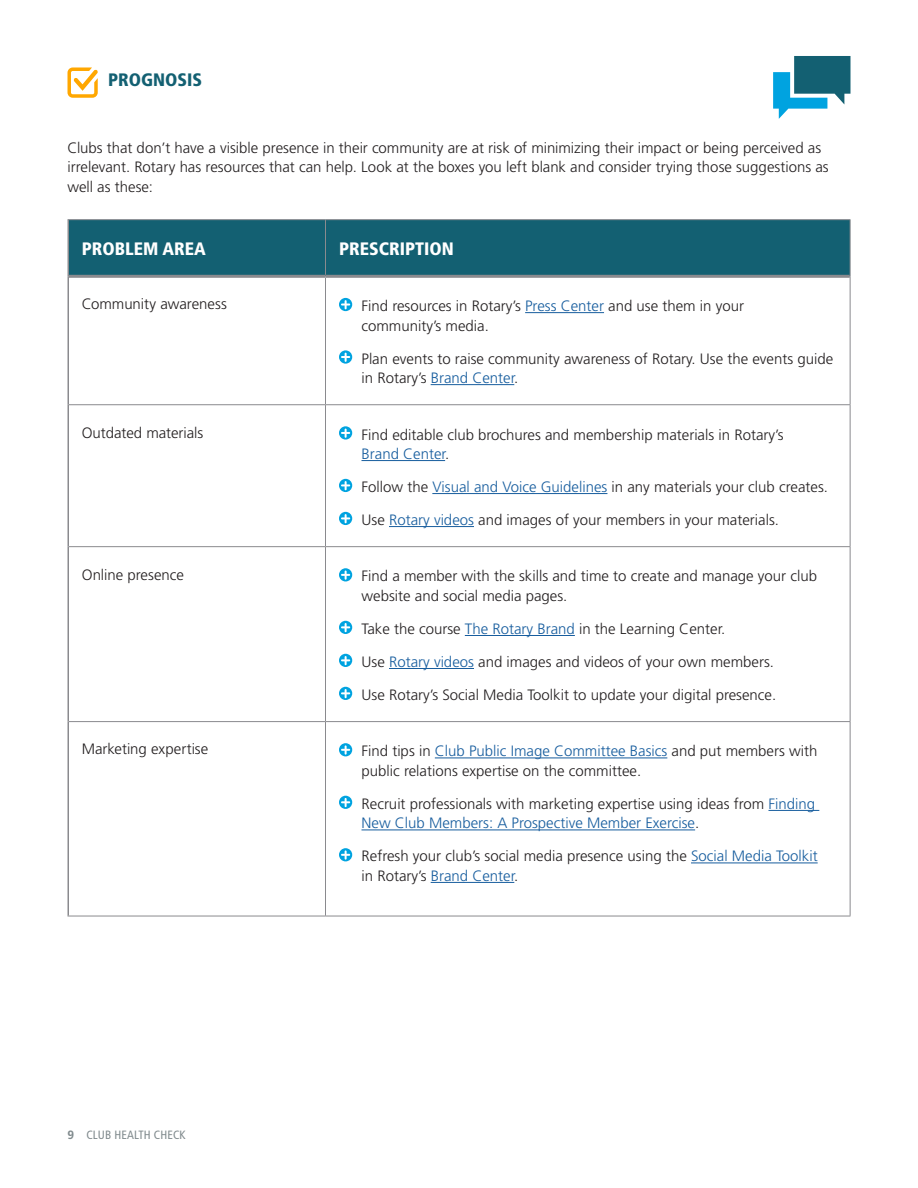
<style>
.page{position:relative;width:918px;height:1188px;background:#fff}
.page>*{position:absolute;margin:0;border:0;box-sizing:border-box;transform-origin:0 0}
.t1{font:900 condensed 18px "Frutiger LT Std";color:#fff}
.Prognisis-Head{font:900 condensed 18px "Frutiger LT Std";color:#136072}
.Prescription{font:300 15px/19.5px "Frutiger LT Std";color:#231f20}
.Body{font:300 15px/19.5px "Frutiger LT Std";color:#231f20}
.t2{font:condensed 12px "Frutiger LT Std";letter-spacing:.01em;color:#808a8d}
.s1{color:#175d9e}
.s2{font-weight:700;font-stretch:normal}
</style>
<div class="page">
<div style="left:69px;top:220px;width:781px;height:55px;background:#136072"></div>
<hr style="left:68px;top:219px;width:258px;height:1px;background:#8a8a8e">
<hr style="left:326px;top:219px;width:524px;height:1px;background:#8a8a8e">
<hr style="left:325px;top:220px;width:1px;height:55px;background:#8a8a8e">
<hr style="left:850px;top:220px;width:1px;height:56px;background:#8a8a8e">
<hr style="left:325px;top:278px;width:1px;height:126px;background:#8a8a8e">
<hr style="left:850px;top:276px;width:1px;height:128px;background:#8a8a8e">
<hr style="left:69px;top:404px;width:257px;height:1px;background:#8a8a8e">
<hr style="left:326px;top:404px;width:524px;height:1px;background:#8a8a8e">
<hr style="left:325px;top:405px;width:1px;height:141px;background:#8a8a8e">
<hr style="left:850px;top:405px;width:1px;height:141px;background:#8a8a8e">
<hr style="left:69px;top:546px;width:257px;height:1px;background:#8a8a8e">
<hr style="left:326px;top:546px;width:524px;height:1px;background:#8a8a8e">
<hr style="left:325px;top:547px;width:1px;height:174px;background:#8a8a8e">
<hr style="left:850px;top:547px;width:1px;height:174px;background:#8a8a8e">
<hr style="left:69px;top:721px;width:257px;height:1px;background:#8a8a8e">
<hr style="left:326px;top:721px;width:524px;height:1px;background:#8a8a8e">
<hr style="left:325px;top:722px;width:1px;height:194px;background:#8a8a8e">
<hr style="left:850px;top:722px;width:1px;height:194px;background:#8a8a8e">
<hr style="left:68px;top:916px;width:258px;height:1px;background:#8a8a8e">
<hr style="left:326px;top:916px;width:524px;height:1px;background:#8a8a8e">
<hr style="left:68px;top:220px;width:1px;height:56px;background:#8a8a8e">
<hr style="left:68px;top:276px;width:1px;height:129px;background:#8a8a8e">
<hr style="left:68px;top:405px;width:1px;height:142px;background:#8a8a8e">
<hr style="left:68px;top:547px;width:1px;height:175px;background:#8a8a8e">
<hr style="left:68px;top:722px;width:1px;height:194px;background:#8a8a8e">
<hr style="left:69px;top:275px;width:257px;height:3px;background:#8a8a8e">
<hr style="left:326px;top:275px;width:524px;height:3px;background:#8a8a8e">
<hr style="left:525px;top:312px;width:79px;height:1px;background:#175d9e">
<hr style="left:431px;top:384px;width:83px;height:1px;background:#175d9e">
<svg style="left:339px;top:298px;width:13px;height:13px"></svg>
<svg style="left:339px;top:350px;width:13px;height:14px"></svg>
<hr style="left:362px;top:460px;width:83px;height:1px;background:#175d9e">
<hr style="left:432px;top:493px;width:175px;height:1px;background:#175d9e">
<hr style="left:389px;top:526px;width:85px;height:1px;background:#175d9e">
<svg style="left:339px;top:426px;width:13px;height:14px"></svg>
<svg style="left:339px;top:479px;width:13px;height:13px"></svg>
<svg style="left:339px;top:512px;width:13px;height:13px"></svg>
<hr style="left:465px;top:635px;width:110px;height:1px;background:#175d9e">
<hr style="left:389px;top:668px;width:85px;height:1px;background:#175d9e">
<svg style="left:339px;top:568px;width:13px;height:13px"></svg>
<svg style="left:339px;top:621px;width:13px;height:13px"></svg>
<svg style="left:339px;top:654px;width:13px;height:13px"></svg>
<svg style="left:339px;top:687px;width:13px;height:13px"></svg>
<hr style="left:435px;top:758px;width:232px;height:1px;background:#175d9e">
<hr style="left:768px;top:810px;width:51px;height:1px;background:#175d9e">
<hr style="left:362px;top:830px;width:333px;height:1px;background:#175d9e">
<hr style="left:691px;top:863px;width:127px;height:1px;background:#175d9e">
<hr style="left:431px;top:882px;width:83px;height:1px;background:#175d9e">
<svg style="left:339px;top:743px;width:13px;height:13px"></svg>
<svg style="left:339px;top:796px;width:13px;height:13px"></svg>
<svg style="left:339px;top:848px;width:13px;height:13px"></svg>
<svg style="left:68px;top:68px;width:30px;height:30px"></svg>
<svg style="left:773px;top:56px;width:78px;height:63px"></svg>
<p class="Prognisis-Head" style="left:108px;top:68px;width:96px">PROGNOSIS</p>
<p class="Body" style="left:68px;top:138px;width:763px">Clubs that don’t have a visible presence in their community are at risk of minimizing their impact or being perceived as irrelevant. Rotary has resources that can help. Look at the boxes you left blank and consider trying those suggestions as well as these:</p>
<p class="t1" style="left:82px;top:238px;width:126px">PROBLEM AREA</p>
<p class="t1" style="left:339px;top:238px;width:116px">PRESCRIPTION</p>
<p class="Body" style="left:82px;top:294px;width:147px">Community awareness</p>
<p class="Prescription" style="left:362px;top:296px;width:384px">Find resources in Rotary’s <span class="s1">Press Center</span> and use them in your community’s media.</p>
<p class="Prescription" style="left:362px;top:349px;width:473px">Plan events to raise community awareness of Rotary. Use the events guide in Rotary’s <span class="s1">Brand Center</span>.</p>
<p class="Body" style="left:82px;top:423px;width:123px">Outdated materials</p>
<p class="Prescription" style="left:362px;top:425px;width:424px">Find editable club brochures and membership materials in Rotary’s<br><span class="s1">Brand Center</span>.</p>
<p class="Prescription" style="left:362px;top:477px;width:468px">Follow the <span class="s1">Visual and Voice Guidelines</span> in any materials your club creates.</p>
<p class="Prescription" style="left:362px;top:510px;width:419px">Use <span class="s1">Rotary videos</span> and images of your members in your materials.</p>
<p class="Body" style="left:82px;top:565px;width:104px">Online presence</p>
<p class="Prescription" style="left:362px;top:567px;width:457px">Find a member with the skills and time to create and manage your club website and social media pages.</p>
<p class="Prescription" style="left:362px;top:619px;width:365px">Take the course <span class="s1">The Rotary Brand</span> in the Learning Center.</p>
<p class="Prescription" style="left:362px;top:652px;width:414px">Use <span class="s1">Rotary videos</span> and images and videos of your own members.</p>
<p class="Prescription" style="left:362px;top:685px;width:416px">Use Rotary’s Social Media Toolkit to update your digital presence.</p>
<p class="Body" style="left:82px;top:740px;width:128px">Marketing expertise</p>
<p class="Prescription" style="left:362px;top:742px;width:457px">Find tips in <span class="s1">Club Public Image Committee Basics</span> and put members with public relations expertise on the committee.</p>
<p class="Prescription" style="left:361px;top:794px;width:455px">Recruit professionals with marketing expertise using ideas from <span class="s1">Finding<br>New Club Members: A Prospective Member Exercise</span>.</p>
<p class="Prescription" style="left:361px;top:847px;width:458px">Refresh your club’s social media presence using the <span class="s1">Social Media Toolkit </span>in Rotary’s <span class="s1">Brand Center</span>.</p>
<p class="t2" style="left:68px;top:1128px;width:120px"><span class="s2">9</span> CLUB HEALTH CHECK</p>
</div>
